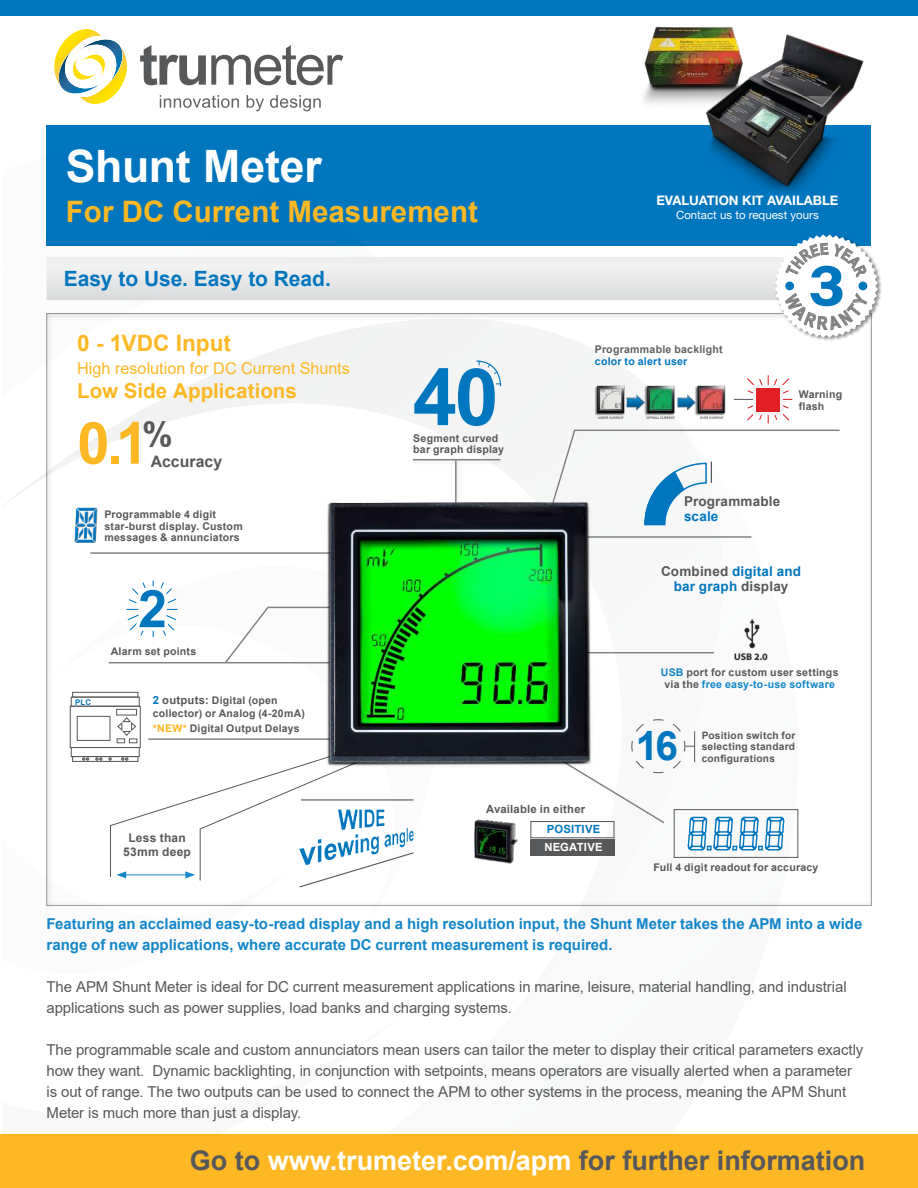
<style>
.page{position:relative;width:918px;height:1188px;background:#fff}
.page>*{position:absolute;margin:0;border:0;box-sizing:border-box;transform-origin:0 0}
.t1{font:700 79.2px "Arial";color:#0076bf}
.t2{font:700 58.35px "Arial";color:#fdb824}
.t3{font:700 52.05px "Arial";color:#0076bf}
.t4{font:700 44.7px "Arial";letter-spacing:-.005em;color:#fff}
.t5{font:700 40.5px "Arial";color:#0076bf}
.t6{font:700 34.05px "Arial";color:#57585a}
.t7{font:700 29.55px "Arial";color:#fdb824}
.t8{font:700 27px "Arial";color:#57585a}
.t9{font:700 22.65px "Arial";color:#fdb824}
.t10{font:700 21px "Arial";letter-spacing:-.005em;color:#0076bf}
.t11{font:700 20.55px "Arial";color:#fdb824}
.t12{font:16.2px "Arial";color:#fdb824}
.t13{font:700 15.75px "Arial";letter-spacing:.005em;color:#57585a}
.t14{font:15px/21px "Arial";letter-spacing:-.01em;color:#57585a}
.t15{font:700 15px/21px "Arial";color:#1387c9}
.t16{font:700 13.5px/15px "Arial";letter-spacing:.015em;color:#0076bf;text-align:center}
.t17{font:700 13.5px "Arial";letter-spacing:.015em;color:#57585a}
.t18{font:13.05px "Helvetica Neue LT 75 Bd";color:#fff}
.t19{font:700 12px/14.4px "Arial";letter-spacing:.02em;color:#57585a;text-align:center}
.t20{font:11.55px "Helvetica Neue LT 55 Rm";color:#fff}
.t21{font:700 11.25px "Arial";letter-spacing:.02em;color:#57585a}
.t22{font:700 11.25px "Arial";letter-spacing:.02em;color:#0076bf}
.t23{font:700 11.25px "Arial";letter-spacing:.015em;color:#fff}
.t24{font:700 10.65px/11.7px "Arial";letter-spacing:.02em;color:#57585a}
.t25{font:700 10.65px "Arial";letter-spacing:.02em;color:#5f6162}
.t26{font:700 10.65px "Arial";letter-spacing:.02em;color:#0076bf}
.t27{font:700 10.5px/13px "Arial";letter-spacing:.025em;color:#57585a}
.t28{font:700 10.2px/11.2px "Arial";letter-spacing:.025em;color:#57585a;text-align:justify}
.t29{font:700 7.95px "Arial";color:#0076bf}
.s1{font-size:11.25px;color:#0076bf}
.s2{font-size:11.25px}
.s3{color:#fcb61d}
.s4{color:#57585a}
.s5{color:#1387c9}
.s6{color:#fff}
</style>
<div class="page">
<img style="left:46px;top:147px;width:146px;height:153px">
<div style="left:0;top:0;width:918px;height:16px;background:#0076bf"></div>
<div style="left:0;top:1134px;width:918px;height:54px;background:#fdb824"></div>
<div style="left:47px;top:126px;width:824px;height:120px;background:#0076bf"></div>
<svg style="left:34px;top:313px;width:838px;height:593px"></svg>
<img style="left:47px;top:258px;width:727px;height:42px">
<img style="left:102px;top:39px;width:17px;height:6px">
<img style="left:80px;top:45px;width:47px;height:59px">
<img style="left:63px;top:47px;width:42px;height:47px">
<img style="left:54px;top:29px;width:48px;height:60px">
<svg style="left:71px;top:52px;width:36px;height:30px"></svg>
<svg style="left:140px;top:45px;width:203px;height:40px"></svg>
<svg style="left:160px;top:95px;width:161px;height:16px"></svg>
<img style="left:291px;top:487px;width:331px;height:311px">
<div style="left:774px;top:234px;width:109px;height:109px;background:#221f1f;opacity:.5"></div>
<div style="left:530px;top:839px;width:85px;height:17px;background:#57585a"></div>
<div style="left:530px;top:821px;width:85px;height:17px;border:1px solid #57585a"></div>
<img style="left:473px;top:818px;width:45px;height:45px">
<img style="left:644px;top:26px;width:41px;height:78px">
<img style="left:685px;top:27px;width:186px;height:165px">
<svg style="left:775px;top:235px;width:103px;height:103px"></svg>
<h3 class="t4" style="left:66px;top:149px;width:258px">Shunt Meter</h3>
<h3 class="t7" style="left:66px;top:201px;width:414px">For DC Current Measurement</h3>
<h3 class="t10" style="left:64px;top:271px;width:268px">Easy to Use. Easy to Read.</h3>
<h3 class="t9" style="left:77px;top:334px;width:155px">0 - 1VDC Input</h3>
<p class="t12" style="left:77px;top:362px;width:274px">High resolution for DC Current Shunts</p>
<h3 class="t11" style="left:77px;top:383px;width:221px">Low Side Applications</h3>
<h3 class="t6" style="left:143px;top:422px;width:32px">%</h3>
<h2 class="t2" style="left:77px;top:421px;width:73px">0.1</h2>
<p class="t13" style="left:151px;top:455px;width:73px">Accuracy</p>
<p class="t24" style="left:104px;top:509px;width:140px">Programmable 4 digit star-burst display. Custom messages &amp; annunciators</p>
<h3 class="t3" style="left:138px;top:589px;width:30px">2</h3>
<p class="t29" style="left:75px;top:699px;width:17px">PLC</p>
<p class="t24" style="left:111px;top:647px;width:87px">Alarm set points</p>
<p class="t27" style="left:153px;top:695px;width:153px"><span class="s1">2</span> <span class="s2">outputs:</span> Digital (open collector) or Analog (4-20mA)</p>
<p class="t27" style="left:153px;top:723px;width:148px"><span class="s3">*NEW*</span> Digital Output Delays</p>
<h1 class="t1" style="left:413px;top:367px;width:87px">40</h1>
<p class="t24" style="left:413px;top:433px;width:92px">Segment curved bar graph display</p>
<p class="t18" style="left:656px;top:193px;width:184px">EVALUATION KIT AVAILABLE</p>
<p class="t20" style="left:676px;top:211px;width:144px">Contact us to request yours</p>
<p class="t25" style="left:595px;top:345px;width:129px">Programmable backlight</p>
<p class="t26" style="left:595px;top:357px;width:94px">color to alert user</p>
<p class="t24" style="left:799px;top:389px;width:45px">Warning flash</p>
<p class="t17" style="left:684px;top:496px;width:98px">Programmable</p>
<p class="t16" style="left:684px;top:510px;width:36px">scale</p>
<p class="t16" style="left:661px;top:565px;width:141px"><span class="s4">Combined</span> digital and bar graph <span class="s4">display</span></p>
<p class="t24" style="left:661px;top:668px;width:179px;text-align:center"><span class="s5">USB</span> port for custom user settings via the <span class="s5">free easy-to-use software</span></p>
<h3 class="t5" style="left:636px;top:731px;width:44px">16</h3>
<p class="t28" style="left:702px;top:731px;width:95px">Position switch for selecting standard con昀椀gurations</p>
<p class="t19" style="left:123px;top:831px;width:69px">Less than<br>53mm deep</p>
<p class="t21" style="left:486px;top:804px;width:101px">Available in either</p>
<p class="t22" style="left:547px;top:825px;width:55px">POSITIVE</p>
<p class="t23" style="left:544px;top:843px;width:60px">NEGATIVE</p>
<p class="t24" style="left:654px;top:862px;width:166px">Full 4 digit readout for accuracy</p>
<p class="t15" style="left:47px;top:914px;width:817px">Featuring an acclaimed easy-to-read display and a high resolution input, the Shunt Meter takes the APM into a wide range of new applications, where accurate DC current measurement is required.</p>
<p class="t14" style="left:47px;top:977px;width:802px">The APM Shunt Meter is ideal for DC current measurement applications in marine, leisure, material handling, and industrial applications such as power supplies, load banks and charging systems.</p>
<p class="t14" style="left:47px;top:1040px;width:818px">The programmable scale and custom annunciators mean users can tailor the meter to display their critical parameters exactly how they want. Dynamic backlighting, in conjunction with setpoints, means operators are visually alerted when a parameter is out of range. The two outputs can be used to connect the APM to other systems in the process, meaning the APM Shunt Meter is much more than just a display.</p>
<h3 class="t8" style="left:190px;top:1150px;width:677px">Go to <span class="s6">www.trumeter.com/apm</span> for further information</h3>
</div>
